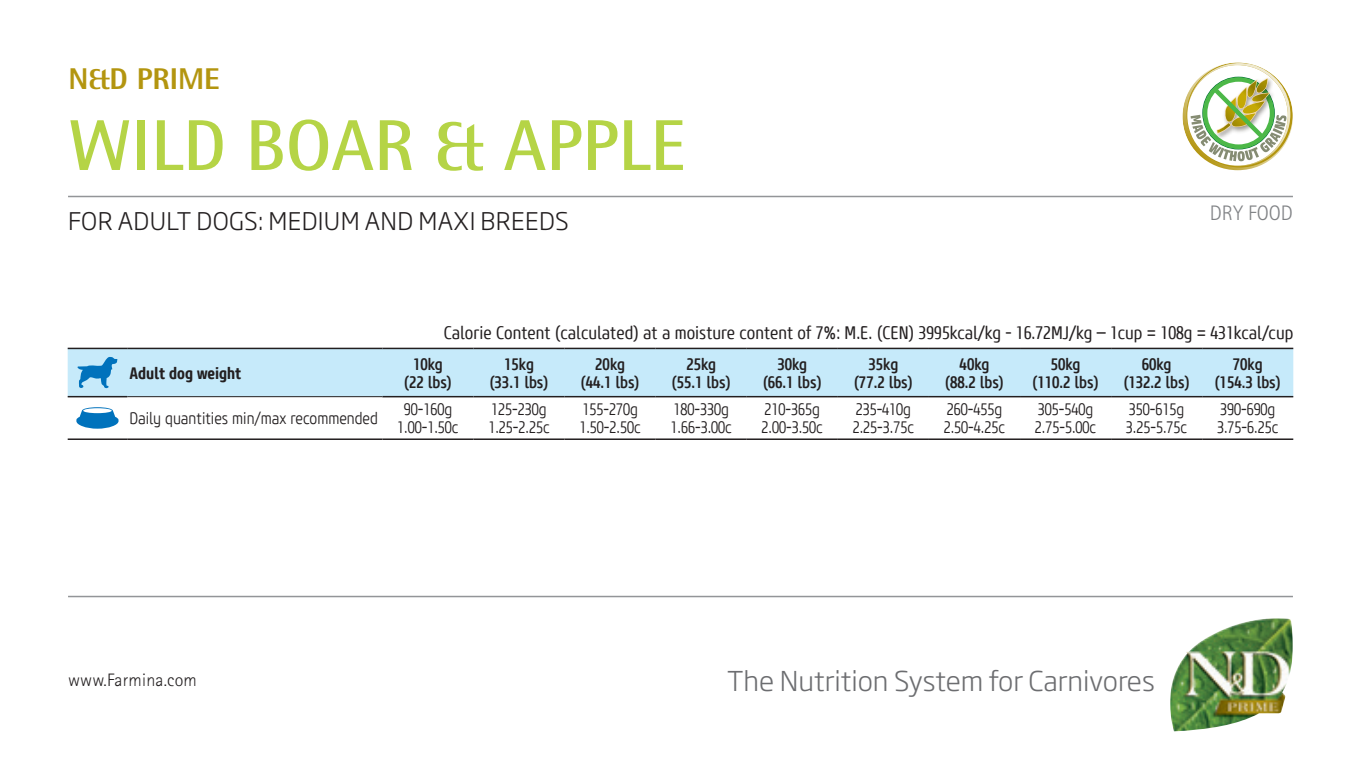
<style>
.page{position:relative;width:1361px;height:766px;background:#fff}
.page>*{position:absolute;margin:0;border:0;box-sizing:border-box;transform-origin:0 0}
.t1{font:700 72px "Rotis Semi Sans Std";color:#b5d446}
.t2{font:800 30px "Rotis Semi Sans Std";color:#b3950f}
.t3{font:300 27px "Soho Gothic Pro";color:#6c6d70}
.t4{font:300 24px "Soho Gothic Pro";letter-spacing:.015em;color:#231f20}
.t5{font:300 21px "Rotis Sans Serif Std";color:#808285}
.t6{font:18px "Core Sans MW01 47 Cn";color:#231f20}
.t7{font:300 18px "Rotis Sans Serif Std";letter-spacing:.01em;color:#231f20}
.t8{font:300 16.5px/18px "Core Sans MW01 37 Cn";color:#231f20}
.t9{font:500 16.5px/18px "Core Sans MW01 57 Cn";color:#231f20;text-align:center}
.t10{font:700 16.5px "Core Sans MW01 67 Cn";color:#231f20}
</style>
<div class="page">
<hr style="left:68px;top:595px;width:1225px;height:2px;background:#939598">
<img style="left:1170px;top:618px;width:123px;height:113px">
<hr style="left:68px;top:196px;width:1225px;height:1px;background:#939598">
<svg style="left:1182px;top:63px;width:111px;height:107px"></svg>
<div style="left:68px;top:349px;width:1225px;height:47px;background:#c6eafa"></div>
<hr style="left:68px;top:438px;width:59px;height:2px;background:#231f20">
<hr style="left:382px;top:438px;width:91px;height:2px;background:#231f20">
<hr style="left:473px;top:438px;width:91px;height:2px;background:#231f20">
<hr style="left:564px;top:438px;width:92px;height:2px;background:#231f20">
<hr style="left:656px;top:438px;width:91px;height:2px;background:#231f20">
<hr style="left:747px;top:438px;width:91px;height:2px;background:#231f20">
<hr style="left:838px;top:438px;width:91px;height:2px;background:#231f20">
<hr style="left:929px;top:438px;width:91px;height:2px;background:#231f20">
<hr style="left:1020px;top:438px;width:91px;height:2px;background:#231f20">
<hr style="left:1111px;top:438px;width:91px;height:2px;background:#231f20">
<hr style="left:1202px;top:438px;width:91px;height:2px;background:#231f20">
<hr style="left:382px;top:347px;width:91px;height:2px;background:#231f20">
<hr style="left:473px;top:347px;width:91px;height:2px;background:#231f20">
<hr style="left:564px;top:347px;width:92px;height:2px;background:#231f20">
<hr style="left:656px;top:347px;width:91px;height:2px;background:#231f20">
<hr style="left:747px;top:347px;width:91px;height:2px;background:#231f20">
<hr style="left:838px;top:347px;width:91px;height:2px;background:#231f20">
<hr style="left:929px;top:347px;width:91px;height:2px;background:#231f20">
<hr style="left:1020px;top:347px;width:91px;height:2px;background:#231f20">
<hr style="left:1111px;top:347px;width:91px;height:2px;background:#231f20">
<hr style="left:1202px;top:347px;width:91px;height:2px;background:#231f20">
<hr style="left:382px;top:396px;width:91px;height:1px;background:#231f20">
<hr style="left:473px;top:396px;width:91px;height:1px;background:#231f20">
<hr style="left:564px;top:396px;width:92px;height:1px;background:#231f20">
<hr style="left:656px;top:396px;width:91px;height:1px;background:#231f20">
<hr style="left:747px;top:396px;width:91px;height:1px;background:#231f20">
<hr style="left:838px;top:396px;width:91px;height:1px;background:#231f20">
<hr style="left:929px;top:396px;width:91px;height:1px;background:#231f20">
<hr style="left:1020px;top:396px;width:91px;height:1px;background:#231f20">
<hr style="left:1111px;top:396px;width:91px;height:1px;background:#231f20">
<hr style="left:1202px;top:396px;width:91px;height:1px;background:#231f20">
<hr style="left:127px;top:347px;width:255px;height:2px;background:#231f20">
<hr style="left:127px;top:396px;width:255px;height:1px;background:#231f20">
<hr style="left:127px;top:438px;width:255px;height:2px;background:#231f20">
<hr style="left:68px;top:347px;width:59px;height:2px;background:#231f20">
<hr style="left:68px;top:396px;width:59px;height:1px;background:#231f20">
<svg style="left:77px;top:357px;width:40px;height:31px"></svg>
<svg style="left:76px;top:407px;width:42px;height:21px"></svg>
<h2 class="t2" style="left:68px;top:59px;width:153px">N&amp;D PRIME</h2>
<h1 class="t1" style="left:68px;top:101px;width:618px">WILD BOAR &amp; APPLE</h1>
<h3 class="t4" style="left:68px;top:202px;width:502px">FOR ADULT DOGS: MEDIUM AND MAXI BREEDS</h3>
<p class="t5" style="left:1209px;top:201px;width:85px">DRY FOOD</p>
<p class="t6" style="left:444px;top:322px;width:851px">Calorie Content (calculated) at a moisture content of 7%: M.E. (CEN) 3995kcal/kg - 16.72MJ/kg – 1cup = 108g = 431kcal/cup</p>
<p class="t10" style="left:129px;top:363px;width:113px">Adult dog weight</p>
<p class="t9" style="left:404px;top:354px;width:50px">10kg (22 lbs)</p>
<p class="t9" style="left:489px;top:354px;width:61px">15kg (33.1 lbs)</p>
<p class="t9" style="left:580px;top:354px;width:61px">20kg (44.1 lbs)</p>
<p class="t9" style="left:671px;top:354px;width:61px">25kg (55.1 lbs)</p>
<p class="t9" style="left:763px;top:354px;width:61px">30kg (66.1 lbs)</p>
<p class="t9" style="left:854px;top:354px;width:61px">35kg (77.2 lbs)</p>
<p class="t9" style="left:945px;top:354px;width:61px">40kg (88.2 lbs)</p>
<p class="t9" style="left:1032px;top:354px;width:68px">50kg (110.2 lbs)</p>
<p class="t9" style="left:1123px;top:354px;width:68px">60kg (132.2 lbs)</p>
<p class="t9" style="left:1214px;top:354px;width:68px">70kg (154.3 lbs)</p>
<p class="t8" style="left:129px;top:409px;width:250px">Daily quantities min/max recommended</p>
<p class="t8" style="left:397px;top:400px;width:63px;text-align:center">90-160g<br>1.00-1.50c</p>
<p class="t8" style="left:488px;top:400px;width:63px">125-230g<br>1.25-2.25c</p>
<p class="t8" style="left:579px;top:400px;width:63px">155-270g<br>1.50-2.50c</p>
<p class="t8" style="left:670px;top:400px;width:63px">180-330g<br>1.66-3.00c</p>
<p class="t8" style="left:761px;top:400px;width:63px">210-365g<br>2.00-3.50c</p>
<p class="t8" style="left:852px;top:400px;width:63px">235-410g<br>2.25-3.75c</p>
<p class="t8" style="left:944px;top:400px;width:63px">260-455g<br>2.50-4.25c</p>
<p class="t8" style="left:1035px;top:400px;width:63px">305-540g<br>2.75-5.00c</p>
<p class="t8" style="left:1126px;top:400px;width:63px">350-615g<br>3.25-5.75c</p>
<p class="t8" style="left:1217px;top:400px;width:63px">390-690g<br>3.75-6.25c</p>
<p class="t7" style="left:68px;top:669px;width:130px">www.Farmina.com</p>
<h3 class="t3" style="left:727px;top:659px;width:429px">The Nutrition System for Carnivores</h3>
</div>
